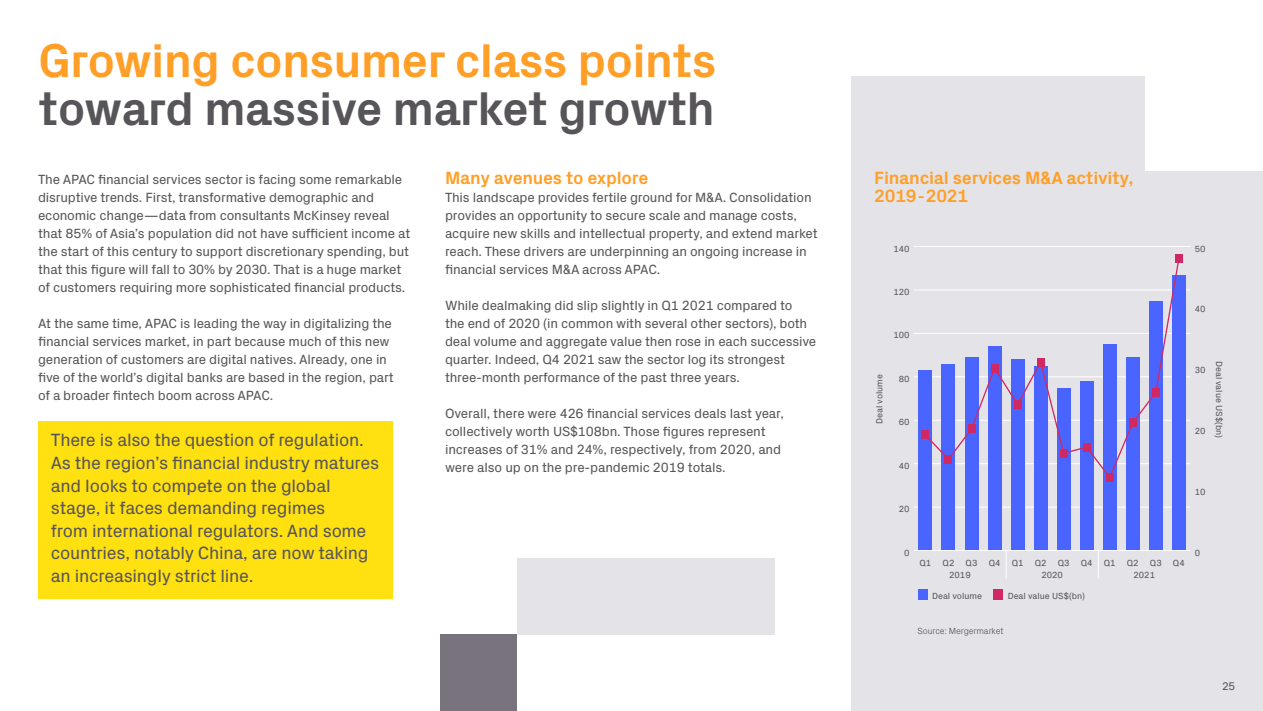
<style>
.page{position:relative;width:1263px;height:711px;background:#fff}
.page>*{position:absolute;margin:0;border:0;box-sizing:border-box;transform-origin:0 0}
._01_Heading{font:700 48px/48px "Px Grotesk";letter-spacing:-.02em;color:#ff9f27}
.Call_Outs{font:18px/22.5px "Px Grotesk";letter-spacing:-.015em;color:#575559}
.Sub_Head{font:700 18px/18px "Px Grotesk";letter-spacing:-.015em;color:#ff9f27}
.Body_Copy{font:13.5px/18px "Px Grotesk";letter-spacing:-.015em;color:#575559}
.t1{font:11.25px "Px Grotesk";color:#575559}
.t2{font:9px "Px Grotesk";color:#575559}
.t3{font:300 9px "Px Grotesk";letter-spacing:-.015em;color:#575559}
.s1{color:#575559}
</style>
<div class="page">
<div style="left:852px;top:77px;width:411px;height:633px;background:#e4e3e8"></div>
<div style="left:1145px;top:32px;width:118px;height:138px;background:#fff"></div>
<div style="left:38px;top:421px;width:354px;height:176px;background:#ffe010"></div>
<hr style="left:914px;top:506px;width:276px;height:1px;background:#fff">
<hr style="left:914px;top:463px;width:276px;height:1px;background:#fff">
<hr style="left:914px;top:419px;width:276px;height:1px;background:#fff">
<hr style="left:914px;top:376px;width:276px;height:1px;background:#fff">
<hr style="left:914px;top:333px;width:276px;height:1px;background:#fff">
<hr style="left:914px;top:289px;width:276px;height:1px;background:#fff">
<hr style="left:914px;top:246px;width:276px;height:1px;background:#fff">
<div style="left:918px;top:370px;width:14px;height:180px;background:#4a65ff"></div>
<div style="left:941px;top:363px;width:14px;height:187px;background:#4a65ff"></div>
<div style="left:964px;top:357px;width:14px;height:193px;background:#4a65ff"></div>
<div style="left:988px;top:346px;width:13px;height:204px;background:#4a65ff"></div>
<div style="left:1011px;top:359px;width:13px;height:191px;background:#4a65ff"></div>
<div style="left:1034px;top:365px;width:13px;height:185px;background:#4a65ff"></div>
<div style="left:1057px;top:387px;width:13px;height:163px;background:#4a65ff"></div>
<div style="left:1080px;top:381px;width:13px;height:169px;background:#4a65ff"></div>
<div style="left:1103px;top:344px;width:14px;height:206px;background:#4a65ff"></div>
<div style="left:1126px;top:357px;width:14px;height:193px;background:#4a65ff"></div>
<div style="left:1149px;top:300px;width:14px;height:250px;background:#4a65ff"></div>
<div style="left:1172px;top:274px;width:14px;height:276px;background:#4a65ff"></div>
<svg style="left:925px;top:262px;width:254px;height:216px"></svg>
<div style="left:921px;top:430px;width:8px;height:9px;background:#d02862"></div>
<div style="left:944px;top:455px;width:8px;height:8px;background:#d02862"></div>
<div style="left:968px;top:424px;width:7px;height:8px;background:#d02862"></div>
<div style="left:991px;top:364px;width:7px;height:8px;background:#d02862"></div>
<div style="left:1014px;top:400px;width:7px;height:8px;background:#d02862"></div>
<div style="left:1037px;top:357px;width:7px;height:9px;background:#d02862"></div>
<div style="left:1060px;top:449px;width:7px;height:8px;background:#d02862"></div>
<div style="left:1083px;top:442px;width:7px;height:9px;background:#d02862"></div>
<div style="left:1106px;top:473px;width:7px;height:8px;background:#d02862"></div>
<div style="left:1129px;top:418px;width:8px;height:8px;background:#d02862"></div>
<div style="left:1152px;top:388px;width:8px;height:8px;background:#d02862"></div>
<div style="left:1175px;top:254px;width:8px;height:8px;background:#d02862"></div>
<div style="left:918px;top:589px;width:10px;height:10px;background:#4a65ff"></div>
<div style="left:993px;top:589px;width:10px;height:10px;background:#d02862"></div>
<hr style="left:914px;top:549px;width:276px;height:1px;background:#fff">
<svg style="left:1006px;top:549px;width:1px;height:29px"></svg>
<svg style="left:1098px;top:549px;width:1px;height:29px"></svg>
<div style="left:441px;top:634px;width:76px;height:76px;background:#78737d"></div>
<div style="left:517px;top:557px;width:258px;height:77px;background:#e4e3e8"></div>
<p class="_01_Heading" style="left:38px;top:34px;width:680px">Growing consumer class points <span class="s1">toward massive market growth</span></p>
<p class="Body_Copy" style="left:38px;top:169px;width:374px">The APAC financial services sector is facing some remarkable disruptive trends. First, transformative demographic and economic change—data from consultants McKinsey reveal that 85% of Asia’s population did not have sufficient income at the start of this century to support discretionary spending, but that this figure will fall to 30% by 2030. That is a huge market of customers requiring more sophisticated financial products.</p>
<p class="Body_Copy" style="left:38px;top:313px;width:357px">At the same time, APAC is leading the way in digitalizing the financial services market, in part because much of this new generation of customers are digital natives. Already, one in five of the world’s digital banks are based in the region, part of a broader fintech boom across APAC.</p>
<p class="Call_Outs" style="left:51px;top:427px;width:330px">There is also the question of regulation.<br>As the region’s financial industry matures and looks to compete on the global stage, it faces demanding regimes<br>from international regulators. And some countries, notably China, are now taking an increasingly strict line.</p>
<p class="Sub_Head" style="left:445px;top:167px;width:205px">Many avenues to explore</p>
<p class="Body_Copy" style="left:445px;top:187px;width:374px">This landscape provides fertile ground for M&amp;A. Consolidation provides an opportunity to secure scale and manage costs, acquire new skills and intellectual property, and extend market reach. These drivers are underpinning an ongoing increase in financial services M&amp;A across APAC.</p>
<p class="Body_Copy" style="left:445px;top:295px;width:373px">While dealmaking did slip slightly in Q1 2021 compared to<br>the end of 2020 (in common with several other sectors), both deal volume and aggregate value then rose in each successive quarter. Indeed, Q4 2021 saw the sector log its strongest three-month performance of the past three years.</p>
<p class="Body_Copy" style="left:445px;top:403px;width:340px">Overall, there were 426 financial services deals last year, collectively worth US$108bn. Those figures represent increases of 31% and 24%, respectively, from 2020, and were also up on the pre-pandemic 2019 totals.</p>
<p class="Sub_Head" style="left:874px;top:167px;width:261px">Financial services M&amp;A activity,<br>2019 - 2021</p>
<p class="t2" style="left:893px;top:242px;width:18px">140</p>
<p class="t2" style="left:893px;top:285px;width:18px">120</p>
<p class="t2" style="left:893px;top:328px;width:18px">100</p>
<p class="t2" style="left:873px;top:424px;width:51px;rotate:-90deg">Deal volume</p>
<p class="t2" style="left:899px;top:372px;width:12px">80</p>
<p class="t2" style="left:899px;top:415px;width:12px">60</p>
<p class="t2" style="left:899px;top:459px;width:12px">40</p>
<p class="t2" style="left:899px;top:502px;width:12px">20</p>
<p class="t2" style="left:1195px;top:242px;width:12px">50</p>
<p class="t2" style="left:1195px;top:302px;width:12px">40</p>
<p class="t2" style="left:1195px;top:363px;width:12px">30</p>
<p class="t2" style="left:1195px;top:424px;width:12px">20</p>
<p class="t2" style="left:1226px;top:360px;width:79px;rotate:90deg">Deal value US$(bn)</p>
<p class="t2" style="left:1195px;top:485px;width:12px">10</p>
<p class="t2" style="left:904px;top:545px;width:7px">0</p>
<p class="t2" style="left:919px;top:555px;width:267px">Q1 Q2 Q3 Q4 Q1 Q2 Q3 Q4 Q1 Q2 Q3 Q4</p>
<p class="t2" style="left:949px;top:567px;width:23px">2019</p>
<p class="t2" style="left:1041px;top:567px;width:23px">2020</p>
<p class="t2" style="left:1133px;top:567px;width:23px">2021</p>
<p class="t2" style="left:932px;top:589px;width:51px">Deal volume</p>
<p class="t2" style="left:1008px;top:589px;width:79px">Deal value US$(bn)</p>
<p class="t3" style="left:917px;top:624px;width:88px">Source: Mergermarket</p>
<p class="t2" style="left:1195px;top:545px;width:7px">0</p>
<p class="t1" style="left:1222px;top:677px;width:15px">25</p>
</div>
